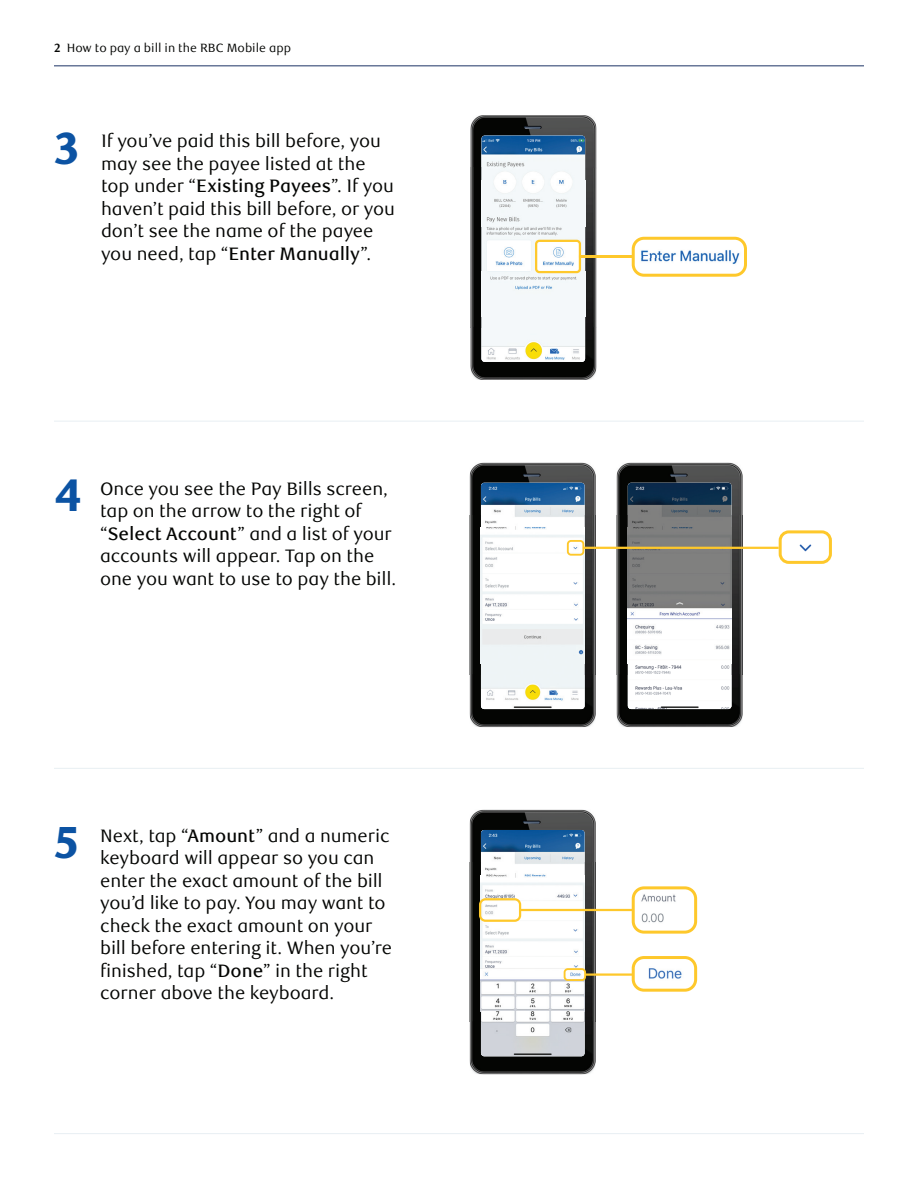
<style>
.page{position:relative;width:918px;height:1188px;background:#fff}
.page>*{position:absolute;margin:0;border:0;box-sizing:border-box;transform-origin:0 0}
.t1{font:800 45px "RBC Text";color:#0c53a3}
.t2{font:18px/22.5px "RBC Text";letter-spacing:-.005em;color:#040503}
.t3{font:12px "RBC Text";color:#040503}
.s1{font-weight:700}
.s2{font-weight:500}
</style>
<div class="page">
<hr style="left:54px;top:66px;width:810px;height:1px;background:#1d3466">
<hr style="left:54px;top:421px;width:810px;height:1px;background:#e8eff3">
<hr style="left:54px;top:768px;width:810px;height:1px;background:#e8eff3">
<hr style="left:54px;top:1133px;width:810px;height:1px;background:#e8eff3">
<img style="left:470px;top:462px;width:126px;height:53px">
<img style="left:470px;top:515px;width:11px;height:159px">
<img style="left:585px;top:515px;width:11px;height:159px">
<img style="left:470px;top:674px;width:126px;height:53px">
<img style="left:481px;top:483px;width:104px;height:226px">
<img style="left:617px;top:462px;width:126px;height:53px">
<img style="left:617px;top:515px;width:11px;height:159px">
<img style="left:731px;top:515px;width:12px;height:159px">
<img style="left:617px;top:674px;width:126px;height:53px">
<img style="left:628px;top:483px;width:103px;height:226px">
<hr style="left:583px;top:547px;width:196px;height:2px;background:#fec82b">
<img style="left:783px;top:534px;width:45px;height:26px">
<div style="left:779px;top:530px;width:53px;height:34px;border:3px solid #fec82b;border-radius:9px"></div>
<div style="left:567px;top:540px;width:17px;height:16px;border:2px solid #fec82b;border-radius:3px"></div>
<img style="left:470px;top:810px;width:126px;height:52px">
<img style="left:470px;top:862px;width:11px;height:159px">
<img style="left:585px;top:862px;width:11px;height:159px">
<img style="left:470px;top:1021px;width:126px;height:53px">
<img style="left:481px;top:830px;width:104px;height:226px">
<hr style="left:586px;top:973px;width:47px;height:3px;background:#fec82b">
<img style="left:636px;top:960px;width:57px;height:28px">
<div style="left:632px;top:956px;width:65px;height:36px;border:3px solid #fec82b;border-radius:11px"></div>
<hr style="left:520px;top:909px;width:113px;height:2px;background:#fec82b">
<img style="left:636px;top:890px;width:57px;height:40px">
<div style="left:632px;top:886px;width:65px;height:48px;border:3px solid #fec82b;border-radius:11px"></div>
<div style="left:479px;top:898px;width:42px;height:24px;border:2px solid #fec82b;border-radius:5px"></div>
<div style="left:564px;top:968px;width:22px;height:13px;border:2px solid #fec82b;border-radius:3px"></div>
<img style="left:470px;top:115px;width:126px;height:53px">
<img style="left:470px;top:168px;width:12px;height:159px">
<img style="left:585px;top:168px;width:11px;height:159px">
<img style="left:470px;top:327px;width:126px;height:53px">
<img style="left:482px;top:136px;width:103px;height:226px">
<hr style="left:579px;top:255px;width:80px;height:3px;background:#fec82b">
<div style="left:535px;top:240px;width:46px;height:33px;border:2px solid #fec82b;border-radius:3px"></div>
<img style="left:636px;top:241px;width:107px;height:32px">
<img style="left:636px;top:255px;width:23px;height:3px">
<div style="left:632px;top:237px;width:115px;height:40px;border:3px solid #fec82b;border-radius:11px"></div>
<p class="t3" style="left:54px;top:41px;width:239px"><span class="s1">2</span> How to pay a bill in the RBC Mobile app</p>
<h1 class="t1" style="left:54px;top:121px;width:27px">3</h1>
<p class="t2" style="left:101px;top:130px;width:296px">If you’ve paid this bill before, you may see the payee listed at the top under “<span class="s2">Existing Payees</span>”. If you haven’t paid this bill before, or you don’t see the name of the payee you need, tap “<span class="s2">Enter Manually</span>”.</p>
<h1 class="t1" style="left:54px;top:469px;width:30px">4</h1>
<p class="t2" style="left:100px;top:478px;width:298px">Once you see the Pay Bills screen, tap on the arrow to the right of “<span class="s2">Select Account</span>” and a list of your accounts will appear. Tap on the one you want to use to pay the bill.</p>
<h1 class="t1" style="left:54px;top:816px;width:27px">5</h1>
<p class="t2" style="left:100px;top:825px;width:293px">Next, tap “<span class="s2">Amount</span>” and a numeric keyboard will appear so you can enter the exact amount of the bill you’d like to pay. You may want to check the exact amount on your bill before entering it. When you’re finished, tap “<span class="s2">Done</span>” in the right corner above the keyboard.</p>
</div>
